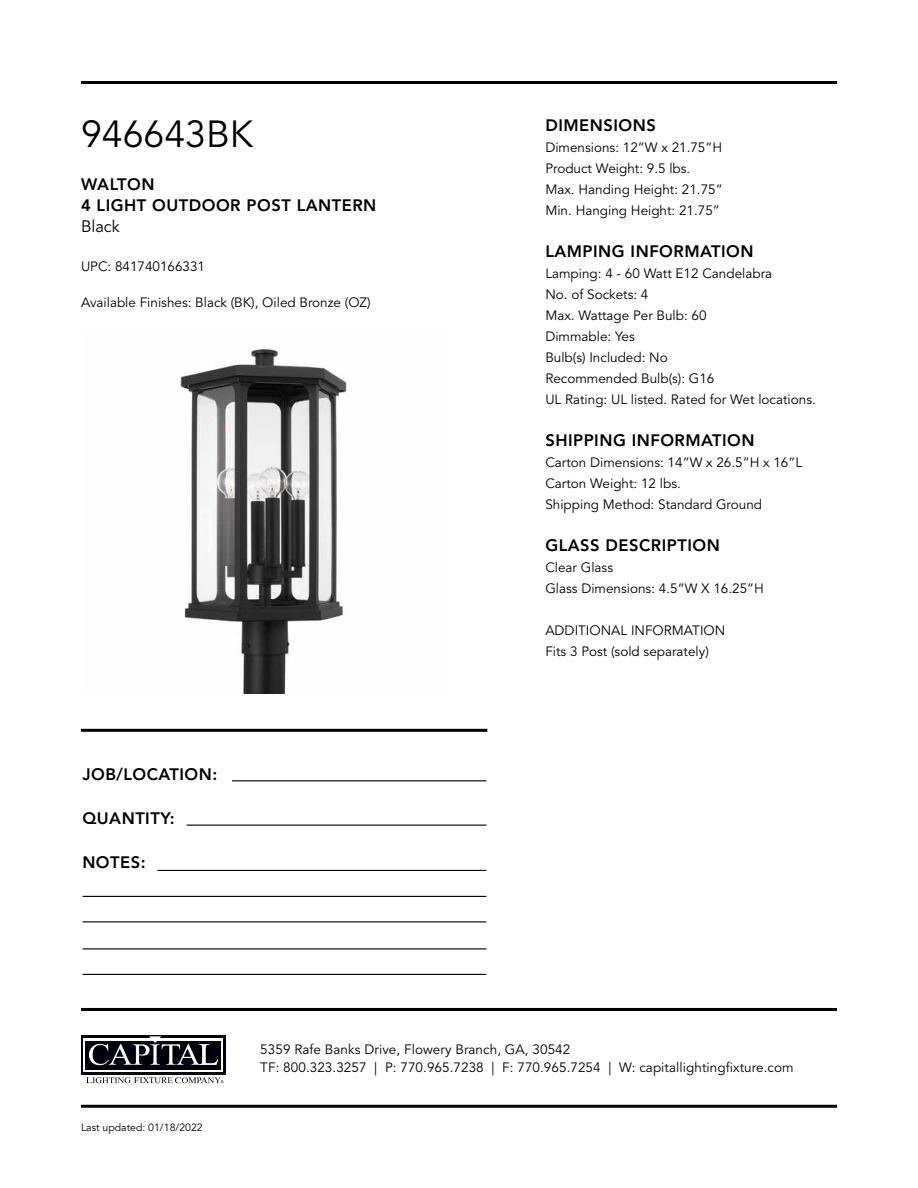
<style>
.page{position:relative;width:918px;height:1188px;background:#fff}
.page>*{position:absolute;margin:0;border:0;box-sizing:border-box;transform-origin:0 0}
.t1{font:37.5px "Avenir LT Std";color:#000}
.t2{font:800 16.5px/21px "Avenir LT Std";letter-spacing:.03em;color:#000}
.t3{font:16.5px "Avenir LT Std";color:#000}
.t4{font:13.5px/21px "Avenir LT Std";color:#000}
.t5{font:10.5px "Avenir LT Std";color:#000}
</style>
<div class="page">
<hr style="left:81px;top:729px;width:406px;height:3px;background:#000">
<hr style="left:232px;top:780px;width:254px;height:1px;background:#000">
<hr style="left:187px;top:825px;width:299px;height:1px;background:#000">
<hr style="left:157px;top:870px;width:329px;height:1px;background:#000">
<hr style="left:82px;top:896px;width:404px;height:1px;background:#000">
<hr style="left:82px;top:921px;width:404px;height:1px;background:#000">
<hr style="left:82px;top:948px;width:404px;height:1px;background:#000">
<hr style="left:82px;top:974px;width:404px;height:1px;background:#000">
<img style="left:180px;top:347px;width:167px;height:347px">
<hr style="left:81px;top:1008px;width:756px;height:3px;background:#000">
<hr style="left:81px;top:1105px;width:756px;height:3px;background:#000">
<div style="left:81px;top:1035px;width:145px;height:39px;background:#00000d"></div>
<svg style="left:83px;top:1038px;width:140px;height:34px"></svg>
<div style="left:86px;top:1041px;width:135px;height:28px;background:#00000d"></div>
<svg style="left:89px;top:1036px;width:129px;height:29px"></svg>
<svg style="left:86px;top:1077px;width:138px;height:6px"></svg>
<hr style="left:81px;top:81px;width:756px;height:3px;background:#000">
<h1 class="t1" style="left:81px;top:112px;width:174px">946643BK</h1>
<p class="t2" style="left:81px;top:174px;width:297px">WALTON<br>4 LIGHT OUTDOOR POST LANTERN</p>
<p class="t3" style="left:81px;top:217px;width:40px">Black</p>
<p class="t4" style="left:81px;top:256px;width:126px">UPC: 841740166331</p>
<p class="t4" style="left:81px;top:292px;width:291px">Available Finishes: Black (BK), Oiled Bronze (OZ)</p>
<p class="t2" style="left:82px;top:763px;width:136px">JOB/LOCATION:</p>
<p class="t2" style="left:82px;top:808px;width:94px">QUANTITY:</p>
<p class="t2" style="left:82px;top:852px;width:65px">NOTES:</p>
<p class="t2" style="left:545px;top:115px;width:112px">DIMENSIONS</p>
<p class="t4" style="left:545px;top:137px;width:179px">Dimensions: 12”W x 21.75”H<br>Product Weight: 9.5 lbs.<br>Max. Handing Height: 21.75”<br>Min. Hanging Height: 21.75”</p>
<p class="t2" style="left:545px;top:241px;width:210px">LAMPING INFORMATION</p>
<p class="t4" style="left:545px;top:263px;width:272px">Lamping: 4 - 60 Watt E12 Candelabra<br>No. of Sockets: 4<br>Max. Wattage Per Bulb: 60<br>Dimmable: Yes<br>Bulb(s) Included: No<br>Recommended Bulb(s): G16<br>UL Rating: UL listed. Rated for Wet locations.</p>
<p class="t2" style="left:545px;top:430px;width:211px">SHIPPING INFORMATION</p>
<p class="t4" style="left:545px;top:452px;width:258px">Carton Dimensions: 14”W x 26.5”H x 16”L<br>Carton Weight: 12 lbs.<br>Shipping Method: Standard Ground</p>
<p class="t2" style="left:545px;top:535px;width:176px">GLASS DESCRIPTION</p>
<p class="t4" style="left:545px;top:557px;width:220px">Clear Glass<br>Glass Dimensions: 4.5”W X 16.25”H</p>
<p class="t4" style="left:545px;top:620px;width:181px">ADDITIONAL INFORMATION<br>Fits 3 Post (sold separately)</p>
<p class="t5" style="left:81px;top:1121px;width:123px">Last updated: 01/18/2022</p>
<p class="t4" style="left:260px;top:1040px;width:535px;line-height:18px">5359 Rafe Banks Drive, Flowery Branch, GA, 30542<br>TF: 800.323.3257 | P: 770.965.7238 | F: 770.965.7254 | W: capitallightingfixture.com</p>
</div>
